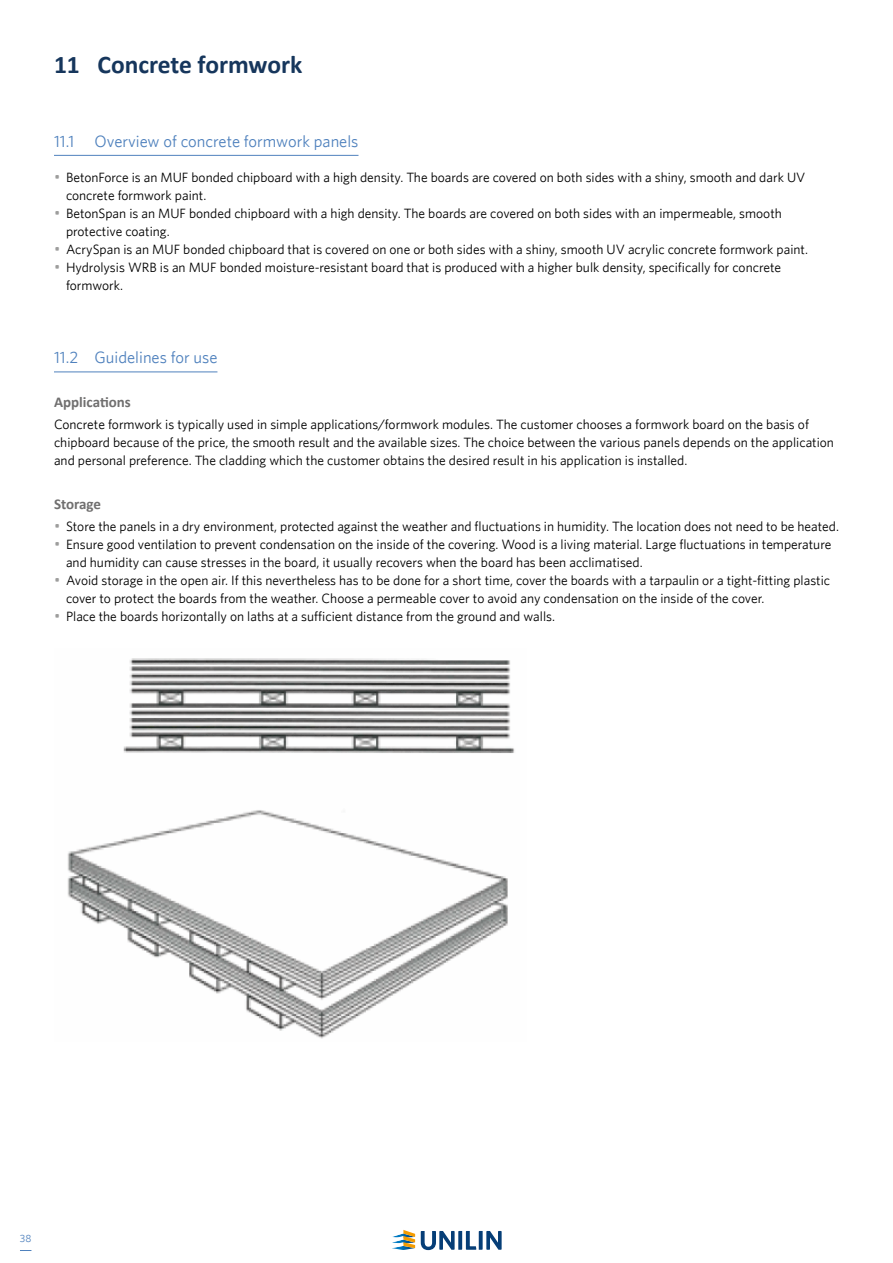
<style>
.page{position:relative;width:893px;height:1263px;background:#fff}
.page>*{position:absolute;margin:0;border:0;box-sizing:border-box;transform-origin:0 0}
.t1{font:700 25.5px "Calibri";color:#16365c}
.t2{font:16.5px "Whitney";color:#4f81bd}
.t3{font:700 15px "Calibri";color:#706f6f}
.t4{font:13.5px/18px "Whitney";color:#000}
.t5{font:10.5px "Whitney";color:#4f81bd}
.s1{font-size:15px;color:#9d9d9c}
</style>
<div class="page">
<svg style="left:421px;top:1231px;width:81px;height:19px"></svg>
<svg style="left:392px;top:1230px;width:23px;height:20px"></svg>
<hr style="left:54px;top:155px;width:304px;height:1px;background:#4f81bd">
<hr style="left:54px;top:372px;width:163px;height:1px;background:#4f81bd">
<img style="left:67px;top:658px;width:448px;height:381px">
<h1 class="t1" style="left:54px;top:48px;width:250px">11 Concrete formwork</h1>
<p class="t2" style="left:54px;top:131px;width:306px">11.1 Overview of concrete formwork panels</p>
<p class="t4" style="left:66px;top:168px;width:741px;text-indent:-12px"><span class="s1">•</span> BetonForce is an MUF bonded chipboard with a high density. The boards are covered on both sides with a shiny, smooth and dark UV concrete formwork paint.</p>
<p class="t4" style="left:66px;top:204px;width:717px;text-indent:-12px"><span class="s1">•</span> BetonSpan is an MUF bonded chipboard with a high density. The boards are covered on both sides with an impermeable, smooth protective coating.</p>
<p class="t4" style="left:54px;top:240px;width:755px"><span class="s1">•</span> AcrySpan is an MUF bonded chipboard that is covered on one or both sides with a shiny, smooth UV acrylic concrete formwork paint.</p>
<p class="t4" style="left:66px;top:258px;width:717px;text-indent:-12px"><span class="s1">•</span> Hydrolysis WRB is an MUF bonded moisture-resistant board that is produced with a higher bulk density, specifically for concrete formwork.</p>
<p class="t2" style="left:54px;top:348px;width:165px">11.2 Guidelines for use</p>
<p class="t3" style="left:54px;top:392px;width:78px">Applications</p>
<p class="t4" style="left:54px;top:415px;width:781px">Concrete formwork is typically used in simple applications/formwork modules. The customer chooses a formwork board on the basis of chipboard because of the price, the smooth result and the available sizes. The choice between the various panels depends on the application and personal preference. The cladding which the customer obtains the desired result in his application is installed.</p>
<p class="t3" style="left:54px;top:494px;width:49px">Storage</p>
<p class="t4" style="left:54px;top:517px;width:786px"><span class="s1">•</span> Store the panels in a dry environment, protected against the weather and fluctuations in humidity. The location does not need to be heated.</p>
<p class="t4" style="left:66px;top:535px;width:767px;text-indent:-12px"><span class="s1">•</span> Ensure good ventilation to prevent condensation on the inside of the covering. Wood is a living material. Large fluctuations in temperature and humidity can cause stresses in the board, it usually recovers when the board has been acclimatised.</p>
<p class="t4" style="left:66px;top:571px;width:766px;text-indent:-12px"><span class="s1">•</span> Avoid storage in the open air. If this nevertheless has to be done for a short time, cover the boards with a tarpaulin or a tight-fitting plastic cover to protect the boards from the weather. Choose a permeable cover to avoid any condensation on the inside of the cover.</p>
<p class="t4" style="left:54px;top:607px;width:503px"><span class="s1">•</span> Place the boards horizontally on laths at a sufficient distance from the ground and walls.</p>
<p class="t5" style="left:20px;top:1232px;width:13px">38</p>
</div>
